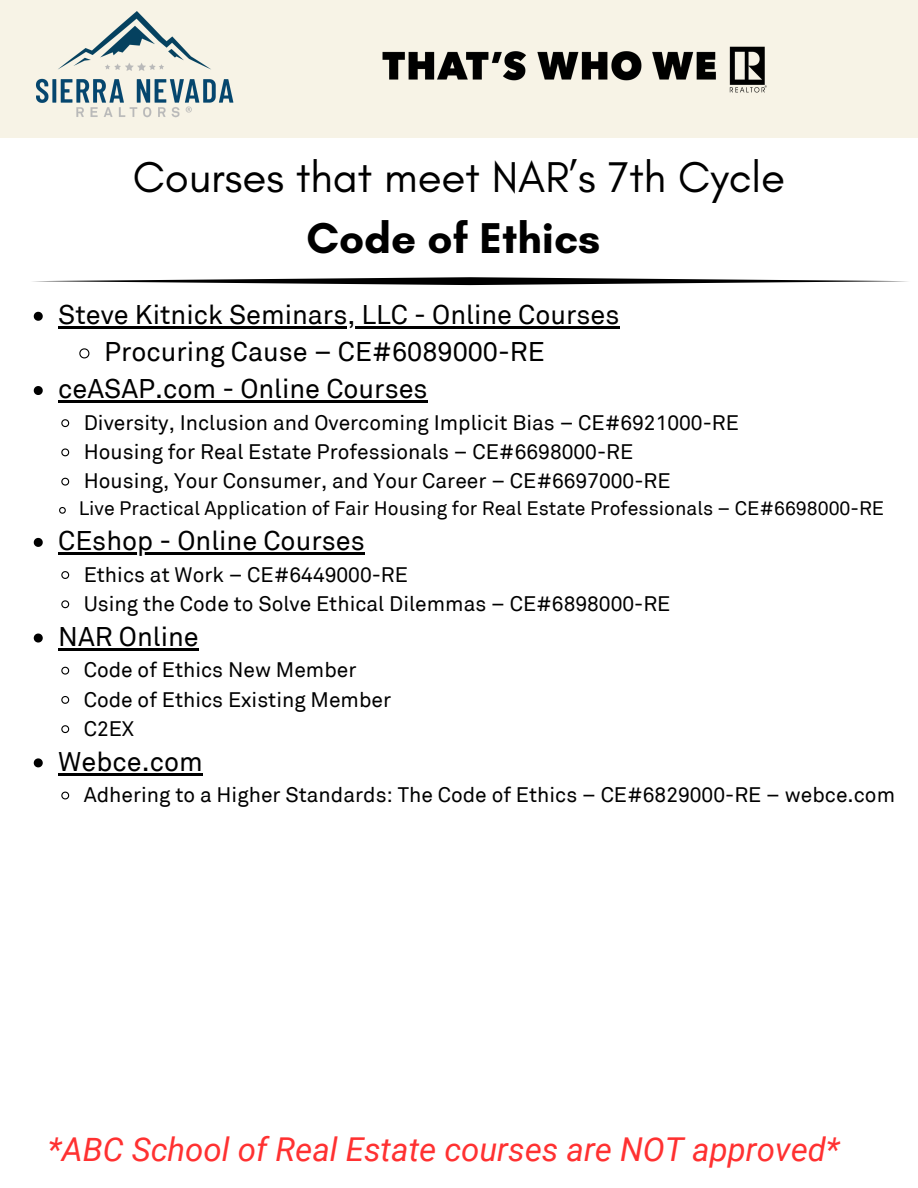
<style>
.page{position:relative;width:918px;height:1188px;background:#fff}
.page>*{position:absolute;margin:0;border:0;box-sizing:border-box;transform-origin:0 0}
.t1{font:43.95px/60.8px "Glacial Indifference";color:#000;text-align:center}
.t2{font:italic 32.85px "Roboto";color:#ff3131}
.t3{font:27px "Akkurat";color:#000}
.t4{font:21px "Akkurat";color:#000}
.t5{font:19.5px "Akkurat";color:#000}
.s1{font-weight:700}
</style>
<div class="page">
<svg style="left:34px;top:312px;width:9px;height:9px"></svg>
<hr style="left:58px;top:326px;width:562px;height:3px;background:#000">
<svg style="left:79px;top:348px;width:11px;height:11px"></svg>
<svg style="left:34px;top:386px;width:9px;height:9px"></svg>
<hr style="left:58px;top:401px;width:370px;height:2px;background:#000">
<svg style="left:61px;top:419px;width:9px;height:9px"></svg>
<svg style="left:61px;top:448px;width:9px;height:9px"></svg>
<svg style="left:61px;top:477px;width:9px;height:9px"></svg>
<svg style="left:59px;top:507px;width:7px;height:7px"></svg>
<svg style="left:34px;top:538px;width:9px;height:9px"></svg>
<hr style="left:58px;top:553px;width:307px;height:2px;background:#000">
<svg style="left:61px;top:571px;width:9px;height:8px"></svg>
<svg style="left:61px;top:600px;width:9px;height:9px"></svg>
<svg style="left:34px;top:634px;width:9px;height:9px"></svg>
<hr style="left:58px;top:648px;width:141px;height:2px;background:#000">
<svg style="left:61px;top:666px;width:9px;height:9px"></svg>
<svg style="left:61px;top:696px;width:9px;height:8px"></svg>
<svg style="left:61px;top:725px;width:9px;height:9px"></svg>
<svg style="left:34px;top:758px;width:9px;height:9px"></svg>
<hr style="left:58px;top:773px;width:145px;height:2px;background:#000">
<svg style="left:61px;top:791px;width:9px;height:9px"></svg>
<div style="left:0;top:0;width:918px;height:138px;background:#f7f3e6"></div>
<img style="left:36px;top:11px;width:198px;height:107px">
<img style="left:382px;top:46px;width:385px;height:47px">
<svg style="left:33px;top:277px;width:875px;height:8px"></svg>
<p class="t1" style="left:133px;top:146px;width:654px">Courses that meet NAR’s 7th Cycle<br><span class="s1">Code of Ethics</span></p>
<p class="t3" style="left:58px;top:298px;width:563px">Steve Kitnick Seminars, LLC - Online Courses</p>
<p class="t3" style="left:104px;top:335px;width:442px">Procuring Cause – CE#6089000-RE</p>
<h1 class="t3" style="left:58px;top:372px;width:371px">ceASAP.com - Online Courses</h1>
<p class="t4" style="left:84px;top:409px;width:657px">Diversity, Inclusion and Overcoming Implicit Bias – CE#6921000-RE</p>
<p class="t4" style="left:84px;top:439px;width:551px">Housing for Real Estate Professionals – CE#6698000-RE</p>
<p class="t4" style="left:84px;top:468px;width:588px">Housing, Your Consumer, and Your Career – CE#6697000-RE</p>
<p class="t5" style="left:79px;top:496px;width:807px">Live Practical Application of Fair Housing for Real Estate Professionals – CE#6698000-RE</p>
<p class="t3" style="left:58px;top:524px;width:308px">CEshop - Online Courses</p>
<p class="t4" style="left:84px;top:561px;width:326px">Ethics at Work – CE#6449000-RE</p>
<p class="t4" style="left:84px;top:590px;width:588px">Using the Code to Solve Ethical Dilemmas – CE#6898000-RE</p>
<p class="t3" style="left:58px;top:619px;width:142px">NAR Online</p>
<p class="t4" style="left:84px;top:657px;width:274px">Code of Ethics New Member</p>
<p class="t4" style="left:84px;top:686px;width:309px">Code of Ethics Existing Member</p>
<p class="t4" style="left:84px;top:715px;width:52px">C2EX</p>
<p class="t3" style="left:58px;top:744px;width:146px">Webce.com</p>
<p class="t4" style="left:84px;top:782px;width:813px">Adhering to a Higher Standards: The Code of Ethics – CE#6829000-RE – webce.com</p>
<p class="t2" style="left:48px;top:1130px;width:793px">*ABC School of Real Estate courses are NOT approved*</p>
</div>
